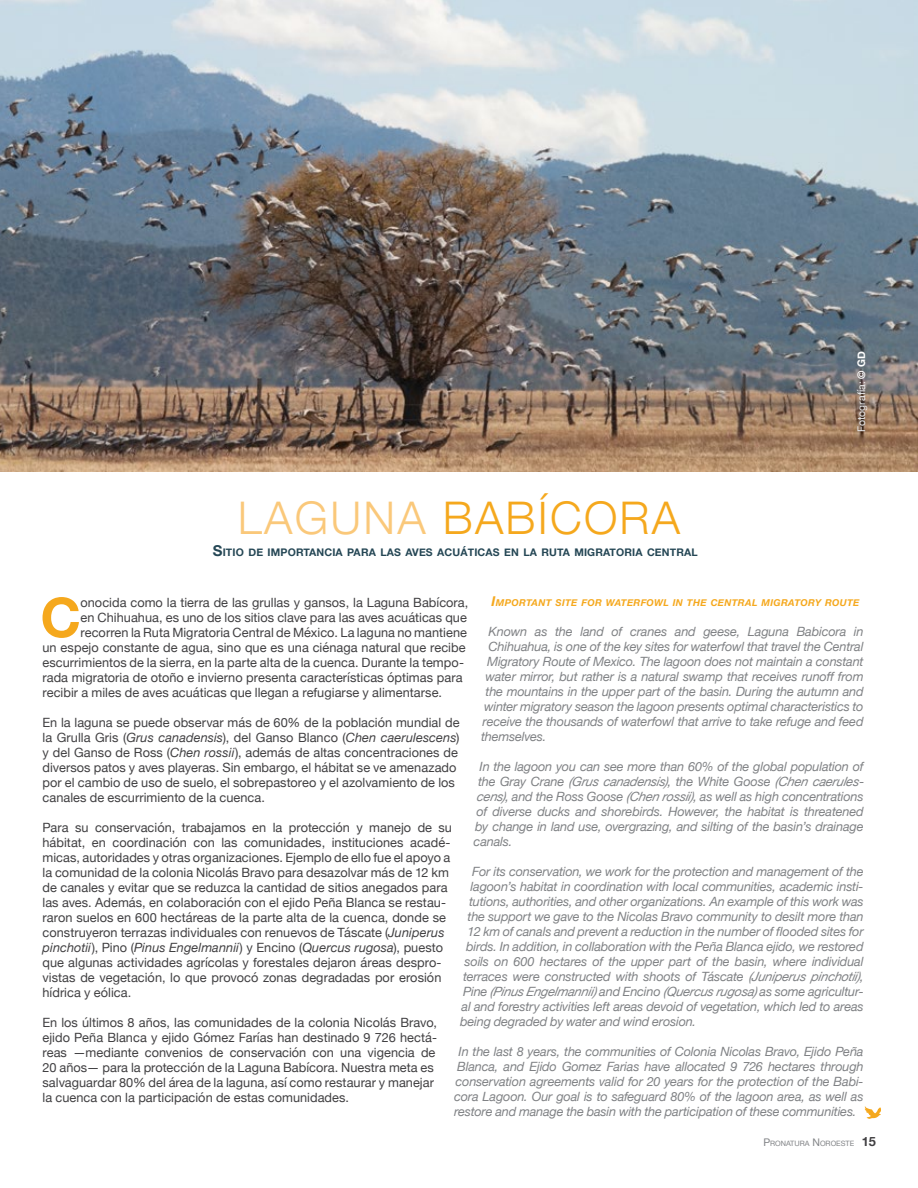
<style>
.page{position:relative;width:918px;height:1188px;background:#fff}
.page>*{position:absolute;margin:0;border:0;box-sizing:border-box;transform-origin:0 0}
.t1{font:700 54.75px "Helvetica Neue";color:#f5a81d}
.t2{font:300 45px "Helvetica Neue";letter-spacing:.05em;color:#f5a81d}
.t3{font:12.75px/15px "Helvetica Neue";letter-spacing:.005em;color:#414042}
.t4{font:italic 12.75px/15px "Helvetica Neue";letter-spacing:-.015em;color:#808285;text-align:center}
.t5{font:700 10.5px "Helvetica Neue";letter-spacing:.015em;color:#254755}
.t6{font:10.5px "Helvetica Neue";color:#ebebec}
.t7{font:italic 700 9.45px "Helvetica Neue";letter-spacing:.03em;color:#f5a81d}
.t8{font:7.35px "Helvetica Neue";color:#808285}
.s1{color:#fac87a}
.s2{font-size:15px}
.s3{font-weight:700;color:#fff}
.s4{font-size:13.5px}
.s5{font-style:italic}
.s6{font-size:10.5px}
.s7{font-weight:700;font-size:12.75px;color:#414042}
</style>
<div class="page">
<img style="left:0;top:0;width:918px;height:471px">
<svg style="left:865px;top:1106px;width:16px;height:13px"></svg>
<h2 class="t2" style="left:238px;top:482px;width:444px"><span class="s1">LAGUNA</span> BABÍCORA</h2>
<p class="t5" style="left:213px;top:544px;width:486px"><span class="s2">S</span>ITIO DE IMPORTANCIA PARA LAS AVES ACUÁTICAS EN LA RUTA MIGRATORIA CENTRAL</p>
<p class="t6" style="left:854px;top:432px;width:82px;rotate:-90deg">Fotografía: <span class="s3">© GD</span></p>
<p class="t7" style="left:492px;top:595px;width:369px"><span class="s4">I</span>MPORTANT SITE FOR WATERFOWL IN THE CENTRAL MIGRATORY ROUTE</p>
<p class="t4" style="left:489px;top:624px;width:377px">Known as the land of cranes and geese, Laguna Babicora in</p>
<p class="t4" style="left:489px;top:639px;width:377px">Chihuahua, is one of the key sites for waterfowl that travel the Central</p>
<p class="t4" style="left:487px;top:654px;width:378px">Migratory Route of Mexico. The lagoon does not maintain a constant</p>
<p class="t4" style="left:486px;top:669px;width:380px">water mirror, but rather is a natural swamp that receives runoff from</p>
<p class="t4" style="left:486px;top:684px;width:380px">the mountains in the upper part of the basin. During the autumn and</p>
<p class="t4" style="left:484px;top:699px;width:381px">winter migratory season the lagoon presents optimal characteristics to</p>
<p class="t4" style="left:483px;top:714px;width:382px">receive the thousands of waterfowl that arrive to take refuge and feed</p>
<p class="t4" style="left:481px;top:729px;width:67px">themselves.</p>
<p class="t4" style="left:480px;top:759px;width:385px">In the lagoon you can see more than 60% of the global population of</p>
<p class="t4" style="left:478px;top:774px;width:391px">th e G ray C ra n e (Grus canadensis), th e Wh i t e G o o s e (Chen caerules-</p>
<p class="t4" style="left:477px;top:789px;width:389px">cens), and the Ross Goose (Chenrossii), as well as high concentrations</p>
<p class="t4" style="left:477px;top:804px;width:388px">of diverse ducks and shorebirds. However, the habitat is threatened</p>
<p class="t4" style="left:475px;top:819px;width:390px">by change in land use, overgrazing, and silting of the basin’s drainage</p>
<p class="t4" style="left:474px;top:834px;width:40px">canals.</p>
<p class="t4" style="left:472px;top:864px;width:393px">For its conservation, we work for the protection and management of the</p>
<p class="t4" style="left:471px;top:879px;width:395px">lagoon’s habitat in coordination with local communities, academic insti-</p>
<p class="t4" style="left:469px;top:894px;width:396px">tutions, authorities, and other organizations. An example of this work was</p>
<p class="t4" style="left:468px;top:909px;width:398px">the support we gave to the Nicolas Bravo community to desilt more than</p>
<p class="t4" style="left:468px;top:924px;width:397px">12 km of canals and prevent a reduction in the number of flooded sites for</p>
<p class="t4" style="left:466px;top:939px;width:399px">birds. In addition, in collaboration with the Peña Blanca ejido, we restored</p>
<p class="t4" style="left:465px;top:954px;width:400px">soils on 600 hectares of the upper part of the basin, where individual</p>
<p class="t4" style="left:463px;top:969px;width:402px">terraces were constructed with shoots of Táscate (Juniperus pinchotii),</p>
<p class="t4" style="left:463px;top:984px;width:402px">Pin e (PinusEngelmannii) a n d En c in o (Quercusrugosa) a s s o m e a g ri c u l t u r-</p>
<p class="t4" style="left:462px;top:999px;width:404px">al and forestry activities left areas devoid of vegetation, which led to areas</p>
<p class="t4" style="left:460px;top:1014px;width:238px">being degraded by water and wind erosion.</p>
<p class="t4" style="left:454px;top:1044px;width:411px">In the last 8 years, the communities of Colonia Nicolas Bravo, Ejido Peña Blanca, and Ejido Gomez Farias have allocated 9 726 hectares through conservation agreements valid for 20 years for the protection of the Babi&shy;cora Lagoon. Our goal is to safeguard 80% of the lagoon area, as well as restore and manage the basin with the participation of these communities.</p>
<h1 class="t1" style="left:40px;top:575px;width:42px">C</h1>
<p class="t3" style="left:80px;top:596px;width:390px">onocida como la tierra de las grullas y gansos, la Laguna Babícora,</p>
<p class="t3" style="left:80px;top:611px;width:388px">en Chihuahua, es uno de los sitios clave para las aves acuáticas que</p>
<p class="t3" style="left:80px;top:626px;width:388px">recorren la Ruta Migratoria Central de México. La laguna no mantiene</p>
<p class="t3" style="left:43px;top:641px;width:425px">un espejo constante de agua, sino que es una ciénaga natural que recibe</p>
<p class="t3" style="left:43px;top:656px;width:423px">escurrimientos de la sierra, en la parte alta de la cuenca. Durante la tempo-</p>
<p class="t3" style="left:43px;top:671px;width:422px">rada migratoria de otoño e invierno presenta características óptimas para</p>
<p class="t3" style="left:43px;top:686px;width:401px">recibir a miles de aves acuáticas que llegan a refugiarse y alimentarse.</p>
<p class="t3" style="left:43px;top:716px;width:419px">En la laguna se puede observar más de 60% de la población mundial de la Grulla Gris (<span class="s5">Grus canadensis</span>), del Ganso Blanco (<span class="s5">Chen caerulescens</span>) y del Ganso de Ross (<span class="s5">Chen rossii</span>), además de altas concentraciones de diversos patos y aves playeras. Sin embargo, el hábitat se ve amenazado por el cambio de uso de suelo, el sobrepastoreo y el azolvamiento de los canales de escurrimiento de la cuenca.</p>
<p class="t3" style="left:43px;top:821px;width:411px">Para su conservación, trabajamos en la protección y manejo de su hábitat, en coordinación con las comunidades, instituciones acadé&shy;micas, autoridades y otras organizaciones. Ejemplo de ello fue el apoyo a la comunidad de la colonia Nicolás Bravo para desazolvar más de 12 km de canales y evitar que se reduzca la cantidad de sitios anegados para las aves. Además, en colaboración con el ejido Peña Blanca se restau&shy;raron suelos en 600 hectáreas de la parte alta de la cuenca, donde se construyeron terrazas individuales con renuevos de Táscate (<span class="s5">Juniperus pinchotii</span>), Pino (<span class="s5">Pinus Engelmannii</span>) y Encino (<span class="s5">Quercus rugosa</span>), puesto que algunas actividades agrícolas y forestales dejaron áreas despro&shy;vistas de vegetación, lo que provocó zonas degradadas por erosión hídrica y eólica.</p>
<p class="t3" style="left:43px;top:1016px;width:396px">En los últimos 8 años, las comunidades de la colonia Nicolás Bravo, ejido Peña Blanca y ejido Gómez Farías han destinado 9 726 hectá&shy;reas —mediante convenios de conservación con una vigencia de 20 años— para la protección de la Laguna Babícora. Nuestra meta es salvaguardar 80% del área de la laguna, así como restaurar y manejar la cuenca con la participación de estas comunidades.</p>
<p class="t8" style="left:763px;top:1138px;width:114px"><span class="s6">P</span> RONATURA <span class="s6">N</span> OROESTE <span class="s7">15</span></p>
</div>
